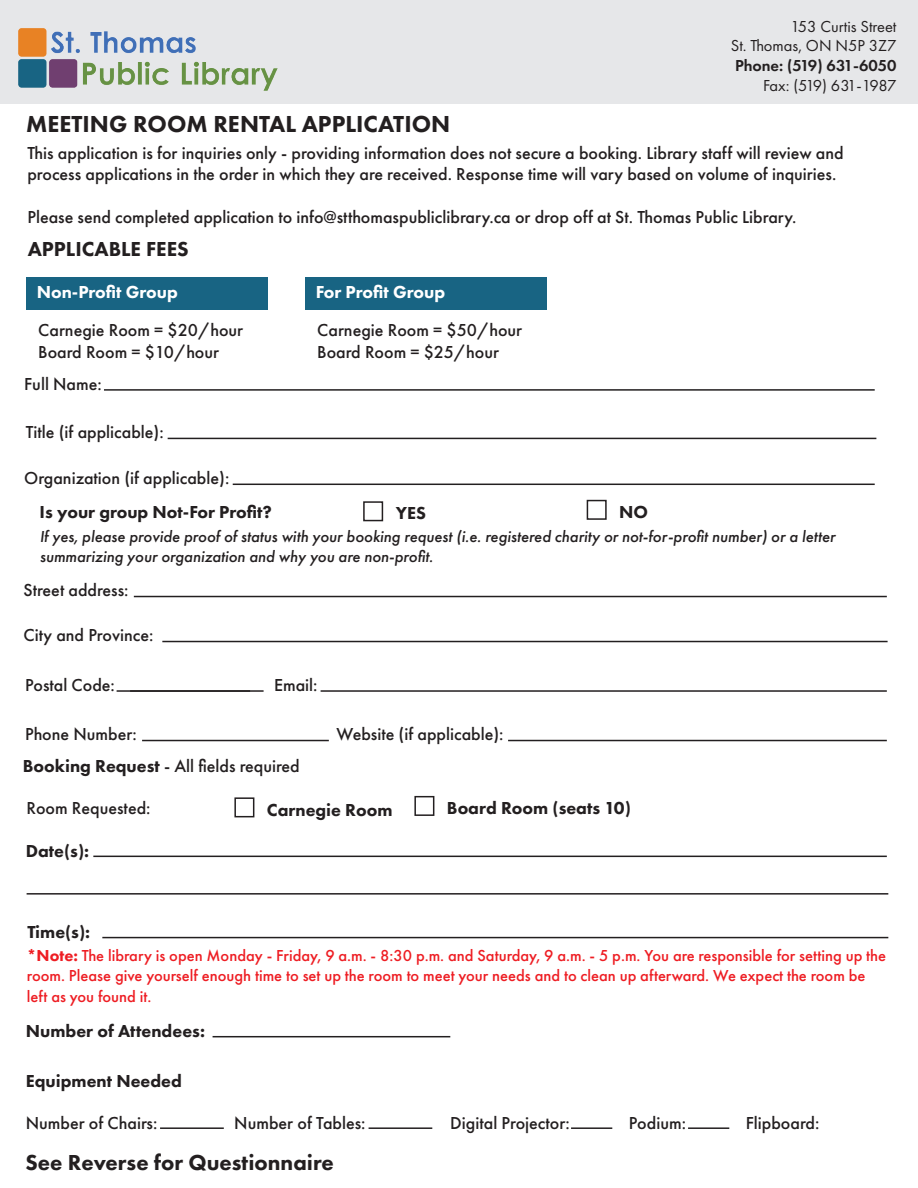
<style>
.page{position:relative;width:918px;height:1188px;background:#fff}
.page>*{position:absolute;margin:0;border:0;box-sizing:border-box;transform-origin:0 0}
.t1{font:800 24px "Futura PT";color:#231f20}
.t2{font:800 22.5px "Futura PT";color:#231f20}
.t3{font:800 21px "Futura PT";color:#231f20}
.t4{font:500 18px/21.6px "Futura PT";color:#231f20}
.t5{font:800 18px "Futura PT";color:#231f20}
.t6{font:800 18px "Futura PT";color:#fff}
.t7{font:500 16.5px/19.8px "Futura PT";color:#ee1d23}
.t8{font:italic 500 16.5px/19.8px "Futura PT";color:#231f20}
.t9{font:16.5px/19.8px "Futura PT";color:#231f20;text-align:right}
.t10{font:600 16.5px "Futura PT";color:#231f20}
.t11{font:16.5px "Futura PT";letter-spacing:-.05em;color:#231f20}
.s1{font-weight:800}
</style>
<div class="page">
<div style="left:0;top:0;width:918px;height:104px;background:#e6e7e9"></div>
<img style="left:18px;top:28px;width:260px;height:63px">
<hr style="left:168px;top:438px;width:708px;height:1px;background:#231f20">
<hr style="left:104px;top:389px;width:771px;height:2px;background:#231f20">
<hr style="left:233px;top:484px;width:642px;height:1px;background:#231f20">
<hr style="left:134px;top:596px;width:753px;height:1px;background:#231f20">
<hr style="left:162px;top:641px;width:726px;height:1px;background:#231f20">
<hr style="left:130px;top:690px;width:134px;height:2px;background:#231f20">
<hr style="left:117px;top:690px;width:133px;height:2px;background:#231f20">
<hr style="left:142px;top:740px;width:187px;height:1px;background:#231f20">
<hr style="left:508px;top:740px;width:379px;height:1px;background:#231f20">
<hr style="left:321px;top:690px;width:566px;height:2px;background:#231f20">
<div style="left:26px;top:277px;width:242px;height:33px;background:#186483"></div>
<div style="left:305px;top:277px;width:242px;height:33px;background:#186483"></div>
<div style="left:363px;top:501px;width:20px;height:20px;border:2px solid #231f20"></div>
<div style="left:587px;top:500px;width:20px;height:20px;border:2px solid #231f20"></div>
<hr style="left:93px;top:856px;width:794px;height:1px;background:#231f20">
<hr style="left:27px;top:893px;width:861px;height:2px;background:#231f20">
<hr style="left:102px;top:937px;width:786px;height:1px;background:#231f20">
<hr style="left:213px;top:1036px;width:237px;height:1px;background:#231f20">
<hr style="left:160px;top:1127px;width:64px;height:2px;background:#231f20">
<hr style="left:369px;top:1127px;width:63px;height:2px;background:#231f20">
<hr style="left:688px;top:1127px;width:41px;height:2px;background:#231f20">
<hr style="left:571px;top:1127px;width:41px;height:2px;background:#231f20">
<div style="left:234px;top:797px;width:20px;height:20px;border:2px solid #231f20"></div>
<div style="left:414px;top:796px;width:20px;height:20px;border:2px solid #231f20"></div>
<p class="t9" style="left:731px;top:16px;width:167px">153 Curtis Street<br>St. Thomas, ON N5P 3Z7</p>
<p class="t10" style="left:735px;top:55px;width:163px">Phone: (519) 631-6050</p>
<p class="t11" style="left:763px;top:76px;width:135px">Fax: (519) 631-1987</p>
<h1 class="t1" style="left:26px;top:109px;width:425px">MEETING ROOM RENTAL APPLICATION</h1>
<p class="t4" style="left:27px;top:142px;width:818px">This application is for inquiries only - providing information does not secure a booking. Library staff will review and process applications in the order in which they are received. Response time will vary based on volume of inquiries.</p>
<p class="t4" style="left:27px;top:207px;width:771px">Please send completed application to info@stthomaspubliclibrary.ca or drop off at St. Thomas Public Library.</p>
<p class="t3" style="left:28px;top:236px;width:163px">APPLICABLE FEES</p>
<p class="t6" style="left:37px;top:281px;width:143px">Non-Profit Group</p>
<p class="t4" style="left:38px;top:319px;width:206px">Carnegie Room = $20/hour<br>Board Room = $10/hour</p>
<p class="t4" style="left:24px;top:373px;width:79px">Full Name:</p>
<p class="t4" style="left:26px;top:421px;width:139px">Title (if applicable):</p>
<p class="t4" style="left:24px;top:467px;width:207px">Organization (if applicable):</p>
<p class="t6" style="left:316px;top:281px;width:131px">For Profit Group</p>
<p class="t4" style="left:317px;top:319px;width:206px">Carnegie Room = $50/hour<br>Board Room = $25/hour</p>
<p class="t5" style="left:40px;top:500px;width:234px">Is your group Not-For Profit?</p>
<p class="t8" style="left:40px;top:527px;width:797px">If yes, please provide proof of status with your booking request (i.e. registered charity or not-for-profit number) or a letter summarizing your organization and why you are non-profit.</p>
<p class="t5" style="left:396px;top:502px;width:32px">YES</p>
<p class="t5" style="left:619px;top:501px;width:30px">NO</p>
<p class="t4" style="left:24px;top:579px;width:106px">Street address:</p>
<p class="t4" style="left:24px;top:624px;width:131px">City and Province:</p>
<p class="t4" style="left:25px;top:674px;width:91px">Postal Code:</p>
<p class="t4" style="left:25px;top:723px;width:113px">Phone Number:</p>
<p class="t4" style="left:274px;top:674px;width:45px">Email:</p>
<p class="t4" style="left:23px;top:755px;width:278px"><span class="s1">Booking Request</span> - All fields required</p>
<p class="t4" style="left:336px;top:723px;width:169px">Website (if applicable):</p>
<p class="t4" style="left:26px;top:797px;width:126px">Room Requested:</p>
<p class="t5" style="left:267px;top:798px;width:127px">Carnegie Room</p>
<p class="t5" style="left:447px;top:797px;width:185px">Board Room (seats 10)</p>
<p class="t5" style="left:26px;top:840px;width:65px">Date(s):</p>
<p class="t5" style="left:27px;top:921px;width:64px">Time(s):</p>
<p class="t7" style="left:27px;top:945px;width:861px"><span class="s1">*Note:</span> The library is open Monday - Friday, 9 a.m. - 8:30 p.m. and Saturday, 9 a.m. - 5 p.m. You are responsible for setting up the room. Please give yourself enough time to set up the room to meet your needs and to clean up afterward. We expect the room be</p>
<p class="t7" style="left:27px;top:987px;width:126px">left as you found it.</p>
<p class="t5" style="left:26px;top:1020px;width:181px">Number of Attendees:</p>
<p class="t5" style="left:26px;top:1070px;width:158px">Equipment Needed</p>
<p class="t4" style="left:26px;top:1113px;width:133px">Number of Chairs:</p>
<p class="t4" style="left:234px;top:1113px;width:133px">Number of Tables:</p>
<p class="t4" style="left:450px;top:1113px;width:121px">Digital Projector:</p>
<p class="t4" style="left:629px;top:1113px;width:59px">Podium:</p>
<p class="t4" style="left:746px;top:1113px;width:75px">Flipboard:</p>
<p class="t2" style="left:25px;top:1148px;width:310px">See Reverse for Questionnaire</p>
</div>
